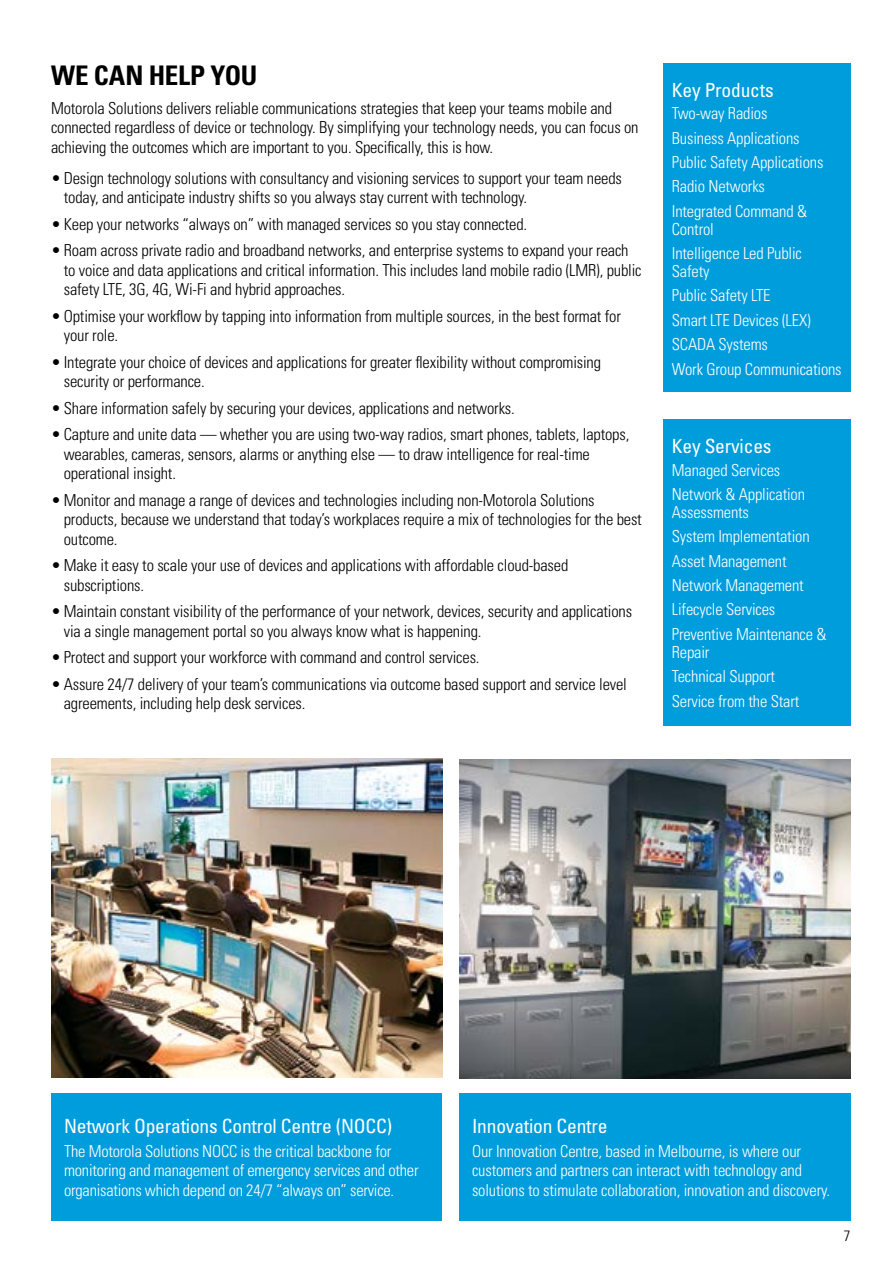
<style>
.page{position:relative;width:893px;height:1263px;background:#fff}
.page>*{position:absolute;margin:0;border:0;box-sizing:border-box;transform-origin:0 0}
.t1{font:700 condensed 27px "Univers";letter-spacing:-.005em;color:#000}
.t2{font:condensed 19.5px "Univers";letter-spacing:-.01em;color:#fff}
.t3{font:300 condensed 16.5px/19.8px "Univers";letter-spacing:-.01em;color:#000}
.t4{font:300 condensed 16.5px/24.3px "Univers";letter-spacing:-.01em;color:#fff}
.t5{font:300 condensed 15px "Univers";color:#000}
</style>
<div class="page">
<img style="left:459px;top:760px;width:391px;height:319px">
<div style="left:459px;top:1093px;width:391px;height:127px;background:#009ddc"></div>
<div style="left:663px;top:64px;width:187px;height:328px;background:#009ddc"></div>
<div style="left:663px;top:419px;width:187px;height:306px;background:#009ddc"></div>
<div style="left:51px;top:1093px;width:391px;height:127px;background:#009ddc"></div>
<img style="left:51px;top:758px;width:391px;height:319px">
<h1 class="t1" style="left:51px;top:59px;width:208px">WE CAN HELP YOU</h1>
<p class="t3" style="left:51px;top:98px;width:589px">Motorola Solutions delivers reliable communications strategies that keep your teams mobile and connected regardless of device or technology. By simplifying your technology needs, you can focus on achieving the outcomes which are important to you. Specifically, this is how.</p>
<p class="t3" style="left:64px;top:168px;width:560px;text-indent:-13px">• Design technology solutions with consultancy and visioning services to support your team needs today, and anticipate industry shifts so you always stay current with technology.</p>
<p class="t3" style="left:51px;top:214px;width:478px">• Keep your networks “always on” with managed services so you stay connected.</p>
<p class="t3" style="left:64px;top:240px;width:579px;text-indent:-13px">• Roam across private radio and broadband networks, and enterprise systems to expand your reach to voice and data applications and critical information. This includes land mobile radio (LMR), public safety LTE, 3G, 4G, Wi-Fi and hybrid approaches.</p>
<p class="t3" style="left:64px;top:306px;width:559px;text-indent:-13px">• Optimise your workflow by tapping into information from multiple sources, in the best format for your role.</p>
<p class="t3" style="left:64px;top:352px;width:539px;text-indent:-13px">• Integrate your choice of devices and applications for greater flexibility without compromising security or performance.</p>
<p class="t3" style="left:51px;top:398px;width:465px">• Share information safely by securing your devices, applications and networks.</p>
<p class="t3" style="left:64px;top:424px;width:567px;text-indent:-13px">• Capture and unite data — whether you are using two-way radios, smart phones, tablets, laptops, wearables, cameras, sensors, alarms or anything else — to draw intelligence for real-time operational insight.</p>
<p class="t3" style="left:64px;top:490px;width:580px;text-indent:-13px">• Monitor and manage a range of devices and technologies including non-Motorola Solutions products, because we understand that today’s workplaces require a mix of technologies for the best outcome.</p>
<p class="t3" style="left:64px;top:556px;width:506px;text-indent:-13px">• Make it easy to scale your use of devices and applications with affordable cloud-based subscriptions.</p>
<p class="t3" style="left:64px;top:602px;width:570px;text-indent:-13px">• Maintain constant visibility of the performance of your network, devices, security and applications via a single management portal so you always know what is happening.</p>
<p class="t3" style="left:51px;top:648px;width:430px">• Protect and support your workforce with command and control services.</p>
<p class="t3" style="left:64px;top:674px;width:565px;text-indent:-13px">• Assure 24/7 delivery of your team’s communications via outcome based support and service level agreements, including help desk services.</p>
<p class="t2" style="left:672px;top:78px;width:103px">Key Products</p>
<p class="t4" style="left:672px;top:101px;width:153px">Two-way Radios<br>Business Applications<br>Public Safety Applications<br>Radio Networks<br>Integrated Command &amp;</p>
<p class="t4" style="left:672px;top:217px;width:132px">Control<br>Intelligence Led Public</p>
<p class="t4" style="left:672px;top:259px;width:171px">Safety<br>Public Safety LTE<br>Smart LTE Devices (LEX)<br>SCADA Systems<br>Work Group Communications</p>
<p class="t2" style="left:672px;top:434px;width:101px">Key Services</p>
<p class="t4" style="left:672px;top:458px;width:135px">Managed Services<br>Network &amp; Application</p>
<p class="t4" style="left:672px;top:500px;width:156px">Assessments<br>System Implementation<br>Asset Management<br>Network Management<br>Lifecycle Services<br>Preventive Maintenance &amp;</p>
<p class="t4" style="left:672px;top:640px;width:129px">Repair<br>Technical Support<br>Service from the Start</p>
<p class="t2" style="left:64px;top:1113px;width:330px">Network Operations Control Centre (NOCC)</p>
<p class="t4" style="left:64px;top:1141px;width:356px;line-height:19.8px">The Motorola Solutions NOCC is the critical backbone for monitoring and management of emergency services and other organisations which depend on 24/7 “always on” service.</p>
<p class="t2" style="left:472px;top:1113px;width:137px">Innovation Centre</p>
<p class="t4" style="left:472px;top:1141px;width:360px;line-height:19.8px">Our Innovation Centre, based in Melbourne, is where our customers and partners can interact with technology and solutions to stimulate collaboration, innovation and discovery.</p>
<p class="t5" style="left:844px;top:1227px;width:8px">7</p>
</div>
